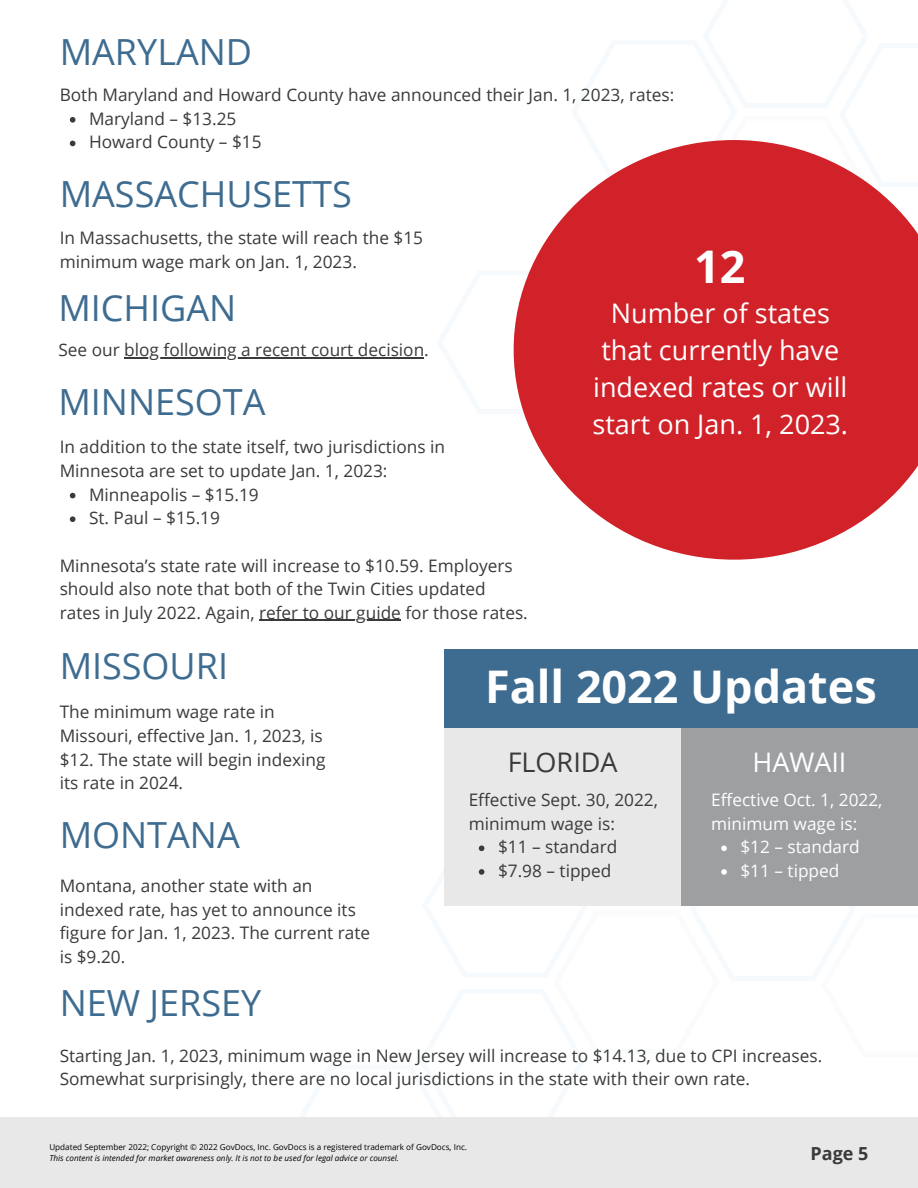
<style>
.page{position:relative;width:918px;height:1188px;background:#fff}
.page>*{position:absolute;margin:0;border:0;box-sizing:border-box;transform-origin:0 0}
.t1{font:700 45px "Open Sans";color:#fff}
.t2{font:36px "Open Sans";color:#3e6c90}
.t3{font:27px/37.2px "Open Sans";color:#fff;text-align:center}
.t4{font:27px "Open Sans";color:#393a3a}
.t5{font:700 18px "Open Sans";color:#393a3a}
.t6{font:17.25px/23.7px "Open Sans";color:#393a3a}
.t7{font:17.25px/23.7px "Open Sans";color:#fff}
.t8{font:8.1px "Open Sans";color:#000}
.t9{font:italic 8.1px "Open Sans";color:#000}
</style>
<div class="page">
<div style="left:0;top:1117px;width:918px;height:71px;background:#e8e8e8"></div>
<svg style="left:70px;top:117px;width:5px;height:6px"></svg>
<svg style="left:70px;top:141px;width:5px;height:5px"></svg>
<svg style="left:514px;top:140px;width:404px;height:420px;fill:#d12229"></svg>
<hr style="left:124px;top:357px;width:300px;height:1px;background:#393a3a">
<svg style="left:70px;top:493px;width:5px;height:5px"></svg>
<svg style="left:70px;top:516px;width:5px;height:6px"></svg>
<hr style="left:259px;top:620px;width:142px;height:1px;background:#393a3a">
<div style="left:444px;top:649px;width:474px;height:79px;background:#3e6c90"></div>
<div style="left:444px;top:729px;width:238px;height:177px;background:#e8e8e8"></div>
<div style="left:681px;top:729px;width:237px;height:177px;background:#9d9fa1"></div>
<h2 class="t2" style="left:60px;top:26px;width:194px">MARYLAND</h2>
<p class="t6" style="left:60px;top:83px;width:616px">Both Maryland and Howard County have announced their Jan. 1, 2023, rates:</p>
<p class="t6" style="left:89px;top:106px;width:174px">Maryland – $13.25<br>Howard County – $15</p>
<h2 class="t2" style="left:60px;top:169px;width:294px">MASSACHUSETTS</h2>
<p class="t6" style="left:60px;top:225px;width:365px">In Massachusetts, the state will reach the $15 minimum wage mark on Jan. 1, 2023.</p>
<h2 class="t2" style="left:59px;top:282px;width:179px">MICHIGAN</h2>
<p class="t6" style="left:59px;top:338px;width:372px">See our blog following a recent court decision.</p>
<h2 class="t2" style="left:59px;top:376px;width:209px">MINNESOTA</h2>
<p class="t6" style="left:60px;top:435px;width:387px">In addition to the state itself, two jurisdictions in<br>Minnesota are set to update Jan. 1, 2023:</p>
<p class="t6" style="left:89px;top:482px;width:171px">Minneapolis – $15.19<br>St. Paul – $15.19</p>
<h1 class="t1" style="left:694px;top:235px;width:53px">12</h1>
<h3 class="t3" style="left:592px;top:293px;width:257px">Number of states that currently have indexed rates or will start on Jan. 1, 2023.</h3>
<p class="t6" style="left:60px;top:553px;width:470px">Minnesota’s state rate will increase to $10.59. Employers should also note that both of the Twin Cities updated rates in July 2022. Again, refer to our guide for those rates.</p>
<h2 class="t2" style="left:60px;top:640px;width:170px">MISSOURI</h2>
<p class="t6" style="left:60px;top:700px;width:267px">The minimum wage rate in<br>Missouri, effective Jan. 1, 2023, is $12. The state will begin indexing its rate in 2024.</p>
<h2 class="t2" style="left:60px;top:810px;width:182px">MONTANA</h2>
<p class="t6" style="left:60px;top:874px;width:312px">Montana, another state with an indexed rate, has yet to announce its figure for Jan. 1, 2023. The current rate is $9.20.</p>
<h1 class="t1" style="left:485px;top:655px;width:393px">Fall 2022 Updates</h1>
<h3 class="t4" style="left:508px;top:743px;width:111px">FLORIDA</h3>
<h3 class="t3" style="left:752px;top:743px;width:96px">HAWAII</h3>
<p class="t6" style="left:469px;top:788px;width:191px">Effective Sept. 30, 2022, minimum wage is:</p>
<p class="t7" style="left:711px;top:788px;width:173px">Effective Oct. 1, 2022, minimum wage is:</p>
<p class="t6" style="left:498px;top:835px;width:121px">$11 – standard $7.98 – tipped</p>
<p class="t7" style="left:740px;top:835px;width:121px">$12 – standard $11 – tipped</p>
<h2 class="t2" style="left:60px;top:978px;width:203px">NEW JERSEY</h2>
<p class="t6" style="left:60px;top:1043px;width:764px">Starting Jan. 1, 2023, minimum wage in New Jersey will increase to $14.13, due to CPI increases.<br>Somewhat surprisingly, there are no local jurisdictions in the state with their own rate.</p>
<p class="t8" style="left:49px;top:1141px;width:419px">Updated September 2022; Copyright © 2022 GovDocs, Inc. GovDocs is a registered trademark of GovDocs, Inc.</p>
<p class="t9" style="left:49px;top:1152px;width:351px">This content is intended for market awareness only. It is not to be used for legal advice or counsel.</p>
<p class="t5" style="left:811px;top:1140px;width:59px">Page 5</p>
</div>
